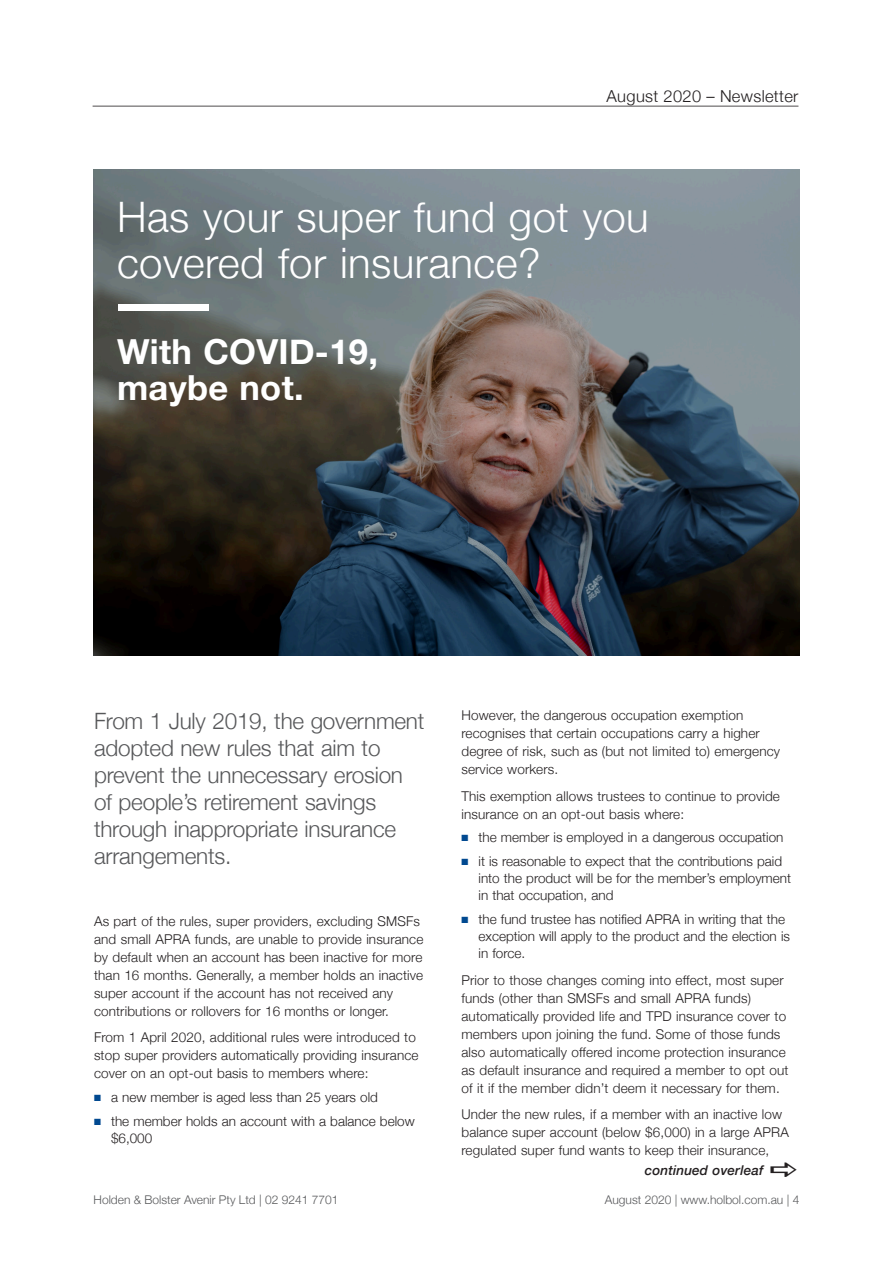
<style>
.page{position:relative;width:893px;height:1263px;background:#fff}
.page>*{position:absolute;margin:0;border:0;box-sizing:border-box;transform-origin:0 0}
.t1{font:300 42px/46.5px "Helvetica Neue";letter-spacing:.01em;color:#fff}
.t2{font:700 34.5px/36px "Helvetica Neue";letter-spacing:.01em;color:#fff}
.t3{font:300 22.5px/27px "Helvetica Neue";letter-spacing:-.01em;color:#57585a}
.t4{font:300 16.5px "Helvetica Neue";letter-spacing:.02em;color:#231f20}
.t5{font:300 13.5px/18px "Helvetica Neue";letter-spacing:.01em;color:#231f20}
.t6{font:italic 500 13.5px "Helvetica Neue";letter-spacing:.01em;color:#231f20}
.t7{font:300 12px "Helvetica Neue";color:#57585a}
.s1{color:#014990}
</style>
<div class="page">
<hr style="left:93px;top:106px;width:705px;height:1px;background:#231f20">
<img style="left:94px;top:169px;width:705px;height:487px">
<div style="left:118px;top:305px;width:90px;height:6px;background:#fff"></div>
<p class="t4" style="left:607px;top:83px;width:193px">August 2020 – Newsletter</p>
<h1 class="t1" style="left:117px;top:190px;width:533px">Has your super fund got you covered for insurance?</h1>
<h2 class="t2" style="left:117px;top:334px;width:262px">With COVID-19, maybe not.</h2>
<h3 class="t3" style="left:94px;top:706px;width:332px">From 1 July 2019, the government adopted new rules that aim to prevent the unnecessary erosion of people’s retirement savings through inappropriate insurance arrangements.</h3>
<p class="t5" style="left:94px;top:911px;width:331px">As part of the rules, super providers, excluding SMSFs and small APRA funds, are unable to provide insurance by default when an account has been inactive for more than 16 months. Generally, a member holds an inactive super account if the account has not received any contributions or rollovers for 16 months or longer.</p>
<p class="t5" style="left:94px;top:1027px;width:326px">From 1 April 2020, additional rules were introduced to stop super providers automatically providing insurance cover on an opt-out basis to members where:</p>
<p class="t5" style="left:94px;top:1087px;width:285px"><span class="s1">■</span> a new member is aged less than 25 years old</p>
<p class="t5" style="left:111px;top:1111px;width:305px;line-height:17.2px;text-indent:-17px"><span class="s1">■</span> the member holds an account with a balance below $6,000</p>
<p class="t5" style="left:461px;top:705px;width:320px">However, the dangerous occupation exemption recognises that certain occupations carry a higher degree of risk, such as (but not limited to) emergency service workers.</p>
<p class="t5" style="left:461px;top:786px;width:320px">This exemption allows trustees to continue to provide insurance on an opt-out basis where:</p>
<p class="t5" style="left:461px;top:827px;width:323px"><span class="s1">■</span> the member is employed in a dangerous occupation</p>
<p class="t5" style="left:478px;top:851px;width:314px;line-height:17.2px;text-indent:-17px"><span class="s1">■</span> it is reasonable to expect that the contributions paid into the product will be for the member’s employment in that occupation, and</p>
<p class="t5" style="left:478px;top:909px;width:313px;line-height:17.2px;text-indent:-17px"><span class="s1">■</span> the fund trustee has notified APRA in writing that the exception will apply to the product and the election is in force.</p>
<p class="t5" style="left:461px;top:970px;width:329px">Prior to those changes coming into effect, most super funds (other than SMSFs and small APRA funds) automatically provided life and TPD insurance cover to members upon joining the fund. Some of those funds also automatically offered income protection insurance as default insurance and required a member to opt out of it if the member didn’t deem it necessary for them.</p>
<p class="t5" style="left:461px;top:1105px;width:329px">Under the new rules, if a member with an inactive low balance super account (below $6,000) in a large APRA regulated super fund wants to keep their insurance,</p>
<p class="t6" style="left:645px;top:1159px;width:120px">continued overleaf</p>
<p class="t7" style="left:94px;top:1190px;width:246px">Holden &amp; Bolster Avenir Pty Ltd | 02 9241 7701</p>
<p class="t7" style="left:605px;top:1190px;width:196px">August 2020 | www.holbol.com.au | 4</p>
</div>
